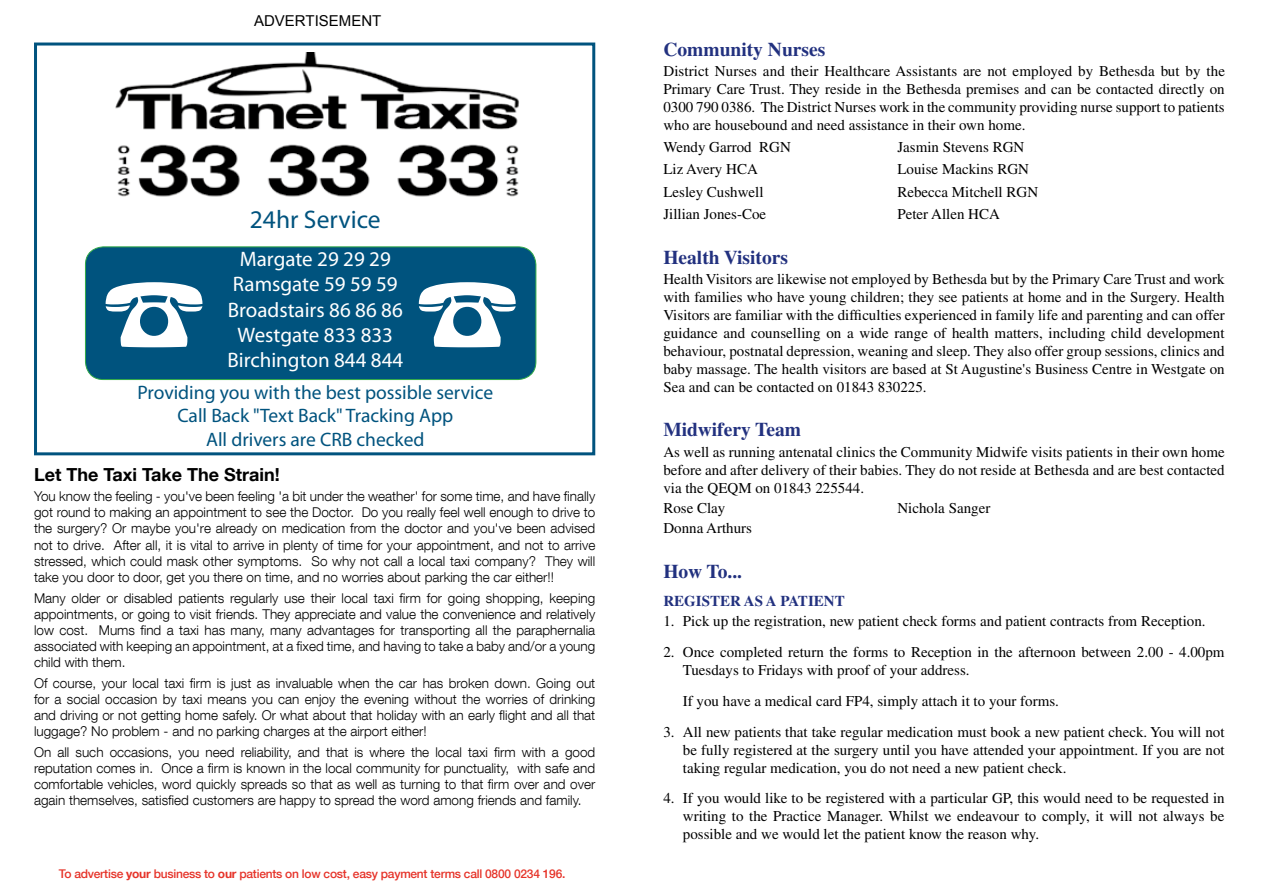
<style>
.page{position:relative;width:1263px;height:893px;background:#fff}
.page>*{position:absolute;margin:0;border:0;box-sizing:border-box;transform-origin:0 0}
.t1{font:25.5px "Myriad Pro";color:#00537e}
.t2{font:21px/25.2px "Myriad Pro";color:#fff;text-align:center}
.t3{font:19.5px/23.4px "Myriad Pro";color:#00537e;text-align:center}
.t4{font:700 19.5px "Times LT Std";color:#22317f}
.t5{font:700 18px "Helvetica Neue LT Com";color:#000}
.t6{font:15px/18px "Times LT Std";color:#000;text-align:justify}
.t7{font:700 15px "Times LT Std";color:#22317f}
.t8{font:15px "Arial";color:#000}
.t9{font:300 13.5px/16.2px "Helvetica Neue LT Com";color:#000;text-align:justify}
.t10{font:500 12px "Helvetica Neue LT Com";letter-spacing:-.02em;color:#e63329}
.s1{font-weight:700}
</style>
<div class="page">
<div style="left:34px;top:43px;width:561px;height:412px;border:3px solid #00537e"></div>
<div style="left:85px;top:247px;width:451px;height:133px;background:#00537e;border-radius:18px"></div>
<div style="left:85px;top:247px;width:451px;height:133px;border:1px solid #31aa47;border-radius:18px"></div>
<img style="left:115px;top:52px;width:404px;height:145px">
<p class="t8" style="left:254px;top:11px;width:129px">ADVERTISEMENT</p>
<h1 class="t1" style="left:250px;top:206px;width:132px">24hr Service</h1>
<h2 class="t2" style="left:227px;top:247px;width:177px">Margate 29 29 29<br>Ramsgate 59 59 59<br>Broadstairs 86 86 86<br>Westgate 833 833<br>Birchington 844 844</h2>
<h3 class="t3" style="left:138px;top:381px;width:357px">Providing you with the best possible service<br>Call Back "Text Back" Tracking App<br>All drivers are CRB checked</h3>
<p class="t5" style="left:34px;top:463px;width:247px">Let The Taxi Take The Strain!</p>
<p class="t9" style="left:34px;top:488px;width:563px">You know the feeling - you've been feeling 'a bit under the weather' for some time, and have finally got round to making an appointment to see the Doctor. Do you really feel well enough to drive to the surgery? Or maybe you're already on medication from the doctor and you've been advised not to drive. After all, it is vital to arrive in plenty of time for your appointment, and not to arrive stressed, which could mask other symptoms. So why not call a local taxi company? They will take you door to door, get you there on time, and no worries about parking the car either!!</p>
<p class="t9" style="left:34px;top:589px;width:563px">Many older or disabled patients regularly use their local taxi firm for going shopping, keeping appointments, or going to visit friends. They appreciate and value the convenience and relatively low cost. Mums find a taxi has many, many advantages for transporting all the paraphernalia associated with keeping an appointment, at a fixed time, and having to take a baby and/or a young child with them.</p>
<p class="t9" style="left:34px;top:675px;width:563px">Of course, your local taxi firm is just as invaluable when the car has broken down. Going out for a social occasion by taxi means you can enjoy the evening without the worries of drinking and driving or not getting home safely. Or what about that holiday with an early flight and all that luggage? No problem - and no parking charges at the airport either!</p>
<p class="t9" style="left:34px;top:744px;width:563px">On all such occasions, you need reliability, and that is where the local taxi firm with a good reputation comes in. Once a firm is known in the local community for punctuality, with safe and comfortable vehicles, word quickly spreads so that as well as turning to that firm over and over again themselves, satisfied customers are happy to spread the word among friends and family.</p>
<p class="t10" style="left:59px;top:866px;width:508px">To advertise <span class="s1">your</span> business to <span class="s1">our</span> patients on low cost, easy payment terms call 0800 0234 196.</p>
<h3 class="t4" style="left:663px;top:38px;width:163px">Community Nurses</h3>
<p class="t6" style="left:663px;top:62px;width:563px">District Nurses and their Healthcare Assistants are not employed by Bethesda but by the Primary Care Trust. They reside in the Bethesda premises and can be contacted directly on 0300 790 0386. The District Nurses work in the community providing nurse support to patients who are housebound and need assistance in their own home.</p>
<p class="t6" style="left:663px;top:138px;width:129px">Wendy Garrod RGN</p>
<p class="t6" style="left:897px;top:138px;width:128px">Jasmin Stevens RGN</p>
<p class="t6" style="left:663px;top:160px;width:96px">Liz Avery HCA</p>
<p class="t6" style="left:897px;top:160px;width:133px">Louise Mackins RGN</p>
<p class="t6" style="left:663px;top:183px;width:102px">Lesley Cushwell</p>
<p class="t6" style="left:897px;top:183px;width:142px">Rebecca Mitchell RGN</p>
<p class="t6" style="left:663px;top:205px;width:104px">Jillian Jones-Coe</p>
<p class="t6" style="left:897px;top:205px;width:104px">Peter Allen HCA</p>
<h3 class="t4" style="left:663px;top:245px;width:126px">Health Visitors</h3>
<p class="t6" style="left:663px;top:270px;width:563px">Health Visitors are likewise not employed by Bethesda but by the Primary Care Trust and work with families who have young children; they see patients at home and in the Surgery. Health Visitors are familiar with the difficulties experienced in family life and parenting and can offer guidance and counselling on a wide range of health matters, including child development behaviour, postnatal depression, weaning and sleep. They also offer group sessions, clinics and baby massage. The health visitors are based at St Augustine's Business Centre in Westgate on Sea and can be contacted on 01843 830225.</p>
<h3 class="t4" style="left:663px;top:418px;width:139px">Midwifery Team</h3>
<p class="t6" style="left:663px;top:442px;width:563px">As well as running antenatal clinics the Community Midwife visits patients in their own home before and after delivery of their babies. They do not reside at Bethesda and are best contacted via the QEQM on 01843 225544.</p>
<p class="t6" style="left:663px;top:499px;width:64px">Rose Clay</p>
<p class="t6" style="left:897px;top:499px;width:94px">Nichola Sanger</p>
<p class="t6" style="left:663px;top:519px;width:90px">Donna Arthurs</p>
<h3 class="t4" style="left:663px;top:559px;width:80px">How To...</h3>
<p class="t7" style="left:663px;top:592px;width:183px">REGISTER AS A PATIENT</p>
<p class="t6" style="left:663px;top:612px;width:544px">1. Pick up the registration, new patient check forms and patient contracts from Reception.</p>
<p class="t6" style="left:683px;top:643px;width:543px;text-indent:-20px">2. Once completed return the forms to Reception in the afternoon between 2.00 - 4.00pm<br>Tuesdays to Fridays with proof of your address.</p>
<p class="t6" style="left:683px;top:692px;width:378px">If you have a medical card FP4, simply attach it to your forms.</p>
<p class="t6" style="left:683px;top:722px;width:543px;text-indent:-20px">3. All new patients that take regular medication must book a new patient check. You will not be fully registered at the surgery until you have attended your appointment. If you are not taking regular medication, you do not need a new patient check.</p>
<p class="t6" style="left:683px;top:789px;width:543px;text-indent:-20px">4. If you would like to be registered with a particular GP, this would need to be requested in writing to the Practice Manager. Whilst we endeavour to comply, it will not always be possible and we would let the patient know the reason why.</p>
</div>
